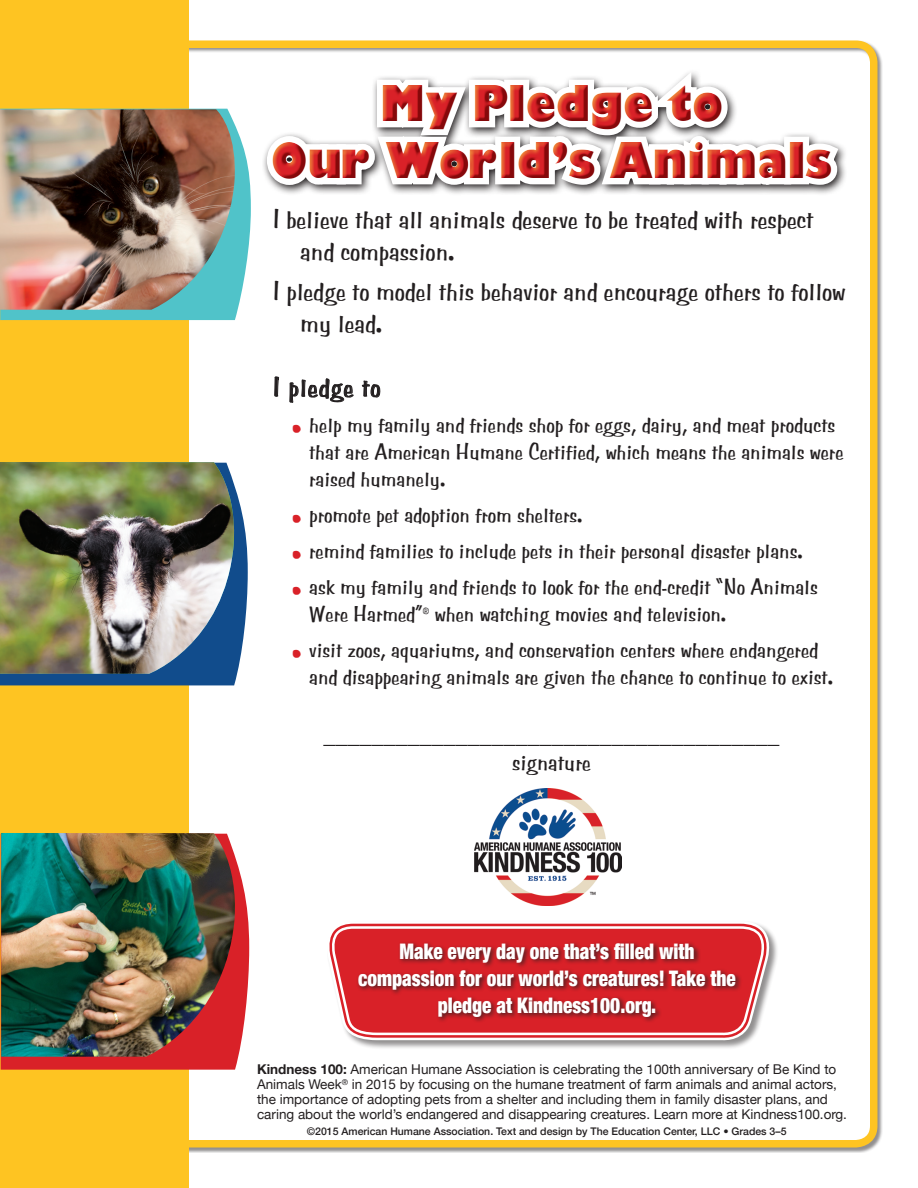
<style>
.page{position:relative;width:918px;height:1188px;background:#fff}
.page>*{position:absolute;margin:0;border:0;box-sizing:border-box;transform-origin:0 0}
.t1{font:800 48px/57px "Gill Sans";color:#d92128;text-align:center;scale:.9 1}
.Body_Copy{font:27px/31.5px "Stimpson";color:#231f20}
.Body_Copy-2{font:27px "Stimpson";letter-spacing:.04em;color:#231f20}
.t2{font:24px "Helvetica Neue";color:#231f20}
.Body_Copy-3{font:24px "Stimpson";color:#231f20}
.Body_Copy-4{font:22.5px/27px "Stimpson";color:#231f20}
.Body_Copy-5{font:900 condensed 21.45px/26.8px "Helvetica Neue";color:#fff;text-align:center;scale:.9 1}
.t3{font:13.5px/15px "Helvetica Neue";color:#231f20}
.t4{font:500 10.5px "Helvetica Neue";color:#231f20}
.s1{color:#d92128}
.s2{font-weight:700}
</style>
<div class="page">
<div style="left:148px;top:40px;width:730px;height:1108px;border:8px solid #fec422;border-radius:18px"></div>
<div style="left:0;top:0;width:189px;height:1188px;background:#fec422"></div>
<svg style="left:1px;top:866px;width:248px;height:204px;background:#df4549"></svg>
<img style="left:1px;top:833px;width:237px;height:224px">
<svg style="left:0;top:494px;width:248px;height:191px;fill:#114c8c"></svg>
<img style="left:0;top:462px;width:237px;height:212px">
<svg style="left:0;top:132px;width:251px;height:188px;fill:#50c3c9"></svg>
<img style="left:0;top:109px;width:238px;height:201px">
<img style="left:475px;top:789px;width:146px;height:116px">
<svg style="left:274px;top:376px;width:5px;height:21px"></svg>
<svg style="left:289px;top:378px;width:65px;height:25px"></svg>
<svg style="left:362px;top:380px;width:18px;height:18px"></svg>
<div style="left:327px;top:921px;width:452px;height:129px;background:#231f20;opacity:.5"></div>
<svg style="left:327px;top:921px;width:444px;height:120px"></svg>
<svg style="left:330px;top:925px;width:436px;height:111px"></svg>
<div style="left:356px;top:941px;width:386px;height:82px;background:#231f20;opacity:.75"></div>
<svg style="left:263px;top:72px;width:583px;height:122px"></svg>
<div style="left:267px;top:80px;width:565px;height:102px;background:#fec422;opacity:.75"></div>
<div style="left:279px;top:82px;width:558px;height:102px;background:#7d0304;opacity:.75"></div>
<h1 class="t1" style="left:271px;top:75px;width:625px">My Pledge to<br>Our World’s Animals</h1>
<p class="Body_Copy" style="left:300px;top:203px;width:515px;text-indent:-27px">I believe that all animals deserve to be treated with respect and compassion.</p>
<p class="Body_Copy" style="left:300px;top:275px;width:547px;text-indent:-27px">I pledge to model this behavior and encourage others to follow my lead.</p>
<p class="Body_Copy-2" style="left:273px;top:370px;width:109px">I pledge to</p>
<p class="Body_Copy-4" style="left:309px;top:411px;width:536px;text-indent:-20px"><span class="s1">•</span> help my family and friends shop for eggs, dairy, and meat products that are American Humane Certified, which means the animals were raised humanely.</p>
<p class="Body_Copy-4" style="left:290px;top:501px;width:294px"><span class="s1">•</span> promote pet adoption from shelters.</p>
<p class="Body_Copy-4" style="left:290px;top:537px;width:515px"><span class="s1">•</span> remind families to include pets in their personal disaster plans.</p>
<p class="Body_Copy-4" style="left:309px;top:573px;width:510px;text-indent:-20px"><span class="s1">•</span> ask my family and friends to look for the end-credit “No Animals<br>Were Harmed”<sup>®</sup> when watching movies and television.</p>
<p class="Body_Copy-4" style="left:309px;top:636px;width:525px;text-indent:-20px"><span class="s1">•</span> visit zoos, aquariums, and conservation centers where endangered and disappearing animals are given the chance to continue to exist.</p>
<p class="t2" style="left:323px;top:717px;width:457px">______________________________________</p>
<p class="Body_Copy-3" style="left:512px;top:746px;width:80px">signature</p>
<p class="Body_Copy-5" style="left:358px;top:937px;width:421px">Make every day one that’s filled with compassion for our world’s creatures! Take the pledge at Kindness100.org.</p>
<p class="t3" style="left:257px;top:1063px;width:592px"><span class="s2">Kindness 100:</span> American Humane Association is celebrating the 100th anniversary of Be Kind to Animals Week<sup>®</sup> in 2015 by focusing on the humane treatment of farm animals and animal actors, the importance of adopting pets from a shelter and including them in family disaster plans, and caring about the world’s endangered and disappearing creatures. Learn more at Kindness100.org.</p>
<p class="t4" style="left:307px;top:1123px;width:481px">©2015 American Humane Association. Text and design by The Education Center, LLC • Grades 3–5</p>
</div>
